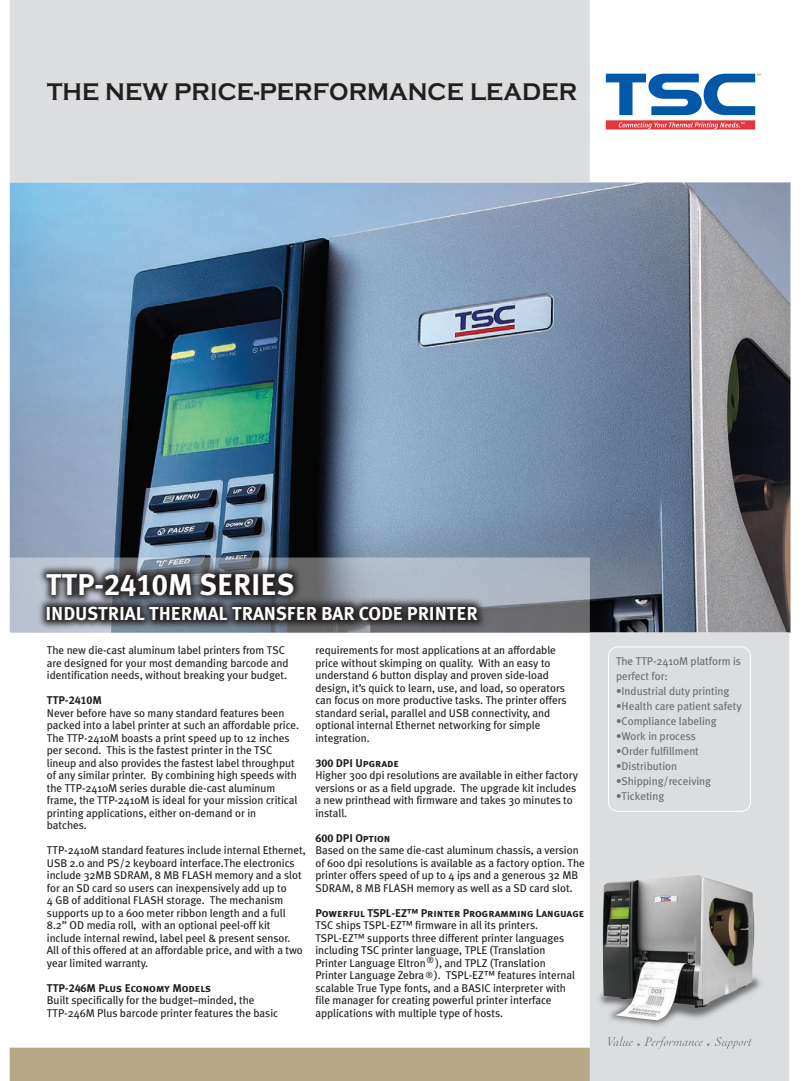
<style>
.page{position:relative;width:803px;height:1081px;background:#fff}
.page>*{position:absolute;margin:0;border:0;box-sizing:border-box;transform-origin:0 0}
.t1{font:30px "Meta Plus Bold Caps";letter-spacing:-.005em;color:#fff}
.t2{font:700 25px "Copperplate T";letter-spacing:.005em;color:#231f20;scale:.91 1}
.t3{font:18.75px "Meta Plus Bold Caps";letter-spacing:-.005em;color:#fff}
.t4{font:11.25px/12.5px "Meta Plus";letter-spacing:-.005em;color:#231f20}
.t5{font:11.25px/15px "Meta Plus";letter-spacing:-.005em;color:#6c6d70}
.t6{font:11.25px "Meta Plus Bold Caps";letter-spacing:-.005em;color:#231f20}
.t7{font:8.75px/14.6px "Meta Plus";color:#231f20}
</style>
<div class="page">
<img style="left:10px;top:182px;width:780px;height:450px">
<div style="left:10px;top:0;width:579px;height:182px;background:#dcdddf"></div>
<div style="left:590px;top:632px;width:199px;height:449px;background:#dcdddf"></div>
<div style="left:10px;top:1047px;width:579px;height:34px;background:#b7a887"></div>
<img style="left:558px;top:933px;width:203px;height:134px">
<div style="left:605px;top:120px;width:150px;height:9px;background:#e1373d"></div>
<svg style="left:618px;top:122px;width:126px;height:7px"></svg>
<svg style="left:605px;top:74px;width:155px;height:41px"></svg>
<svg style="left:607px;top:1036px;width:145px;height:13px"></svg>
<svg style="left:522px;top:557px;width:68px;height:75px;background:#91969f"></svg>
<img style="left:602px;top:875px;width:152px;height:145px">
<img style="left:9px;top:523px;width:513px;height:110px">
<svg style="left:608px;top:646px;width:143px;height:165px"></svg>
<h2 class="t2" style="left:47px;top:77px;width:584px">THE NEW PRICE-PERFORMANCE LEADER</h2>
<h1 class="t1" style="left:46px;top:567px;width:250px">TTP-2410M SERIES</h1>
<h3 class="t3" style="left:45px;top:602px;width:434px">INDUSTRIAL THERMAL TRANSFER BAR CODE PRINTER</h3>
<p class="t4" style="left:47px;top:644px;width:243px">The new die-cast aluminum label printers from TSC are designed for your most demanding barcode and identification needs, without breaking your budget.</p>
<p class="t6" style="left:47px;top:694px;width:57px">TTP-2410M</p>
<p class="t4" style="left:47px;top:706px;width:254px">Never before have so many standard features been packed into a label printer at such an affordable price.<br>The TTP-2410M boasts a print speed up to 12 inches per second. This is the fastest printer in the TSC lineup and also provides the fastest label throughput of any similar printer. By combining high speeds with the TTP-2410M series durable die-cast aluminum frame, the TTP-2410M is ideal for your mission critical printing applications, either on-demand or in<br>batches.</p>
<p class="t4" style="left:47px;top:844px;width:260px">TTP-2410M standard features include internal Ethernet, USB 2.0 and PS/2 keyboard interface.The electronics include 32MB SDRAM, 8 MB FLASH memory and a slot for an SD card so users can inexpensively add up to<br>4 GB of additional FLASH storage. The mechanism supports up to a 600 meter ribbon length and a full 8.2” OD media roll, with an optional peel-off kit include internal rewind, label peel &amp; present sensor.<br>All of this offered at an affordable price, and with a two year limited warranty.</p>
<p class="t6" style="left:47px;top:981px;width:166px">TTP-246M Plus Economy Models</p>
<p class="t4" style="left:47px;top:994px;width:233px">Built specifically for the budget–minded, the<br>TTP-246M Plus barcode printer features the basic</p>
<p class="t4" style="left:315px;top:644px;width:253px">requirements for most applications at an affordable price without skimping on quality. With an easy to understand 6 button display and proven side-load design, it’s quick to learn, use, and load, so operators can focus on more productive tasks. The printer offers standard serial, parallel and USB connectivity, and optional internal Ethernet networking for simple integration.</p>
<p class="t6" style="left:315px;top:756px;width:85px">300 DPI Upgrade</p>
<p class="t4" style="left:315px;top:769px;width:264px">Higher 300 dpi resolutions are available in either factory versions or as a field upgrade. The upgrade kit includes a new printhead with firmware and takes 30 minutes to install.</p>
<p class="t6" style="left:315px;top:831px;width:77px">600 DPI Option</p>
<p class="t4" style="left:315px;top:844px;width:271px">Based on the same die-cast aluminum chassis, a version of 600 dpi resolutions is available as a factory option. The printer offers speed of up to 4 ips and a generous 32 MB SDRAM, 8 MB FLASH memory as well as a SD card slot.</p>
<p class="t6" style="left:315px;top:906px;width:270px">Powerful TSPL-EZ™ Printer Programming Language</p>
<p class="t4" style="left:315px;top:919px;width:261px">TSC ships TSPL-EZ™ firmware in all its printers.<br>TSPL-EZ™ supports three different printer languages including TSC printer language, TPLE (Translation Printer Language Eltron ), and TPLZ (Translation Printer Language Zebra ). TSPL-EZ™ features internal scalable True Type fonts, and a BASIC interpreter with file manager for creating powerful printer interface applications with multiple type of hosts.</p>
<p class="t7" style="left:426px;top:952px;width:9px">® ®</p>
<p class="t5" style="left:616px;top:653px;width:127px">The TTP-2410M platform is perfect for:</p>
<p class="t5" style="left:616px;top:683px;width:115px">•Industrial duty printing</p>
<p class="t5" style="left:616px;top:698px;width:127px">•Health care patient safety</p>
<p class="t5" style="left:616px;top:713px;width:102px">•Compliance labeling</p>
<p class="t5" style="left:616px;top:728px;width:82px">•Work in process</p>
<p class="t5" style="left:616px;top:743px;width:84px">•Order fulfillment</p>
<p class="t5" style="left:616px;top:758px;width:63px">•Distribution</p>
<p class="t5" style="left:616px;top:773px;width:97px">•Shipping/receiving</p>
<p class="t5" style="left:616px;top:788px;width:50px">•Ticketing</p>
</div>
